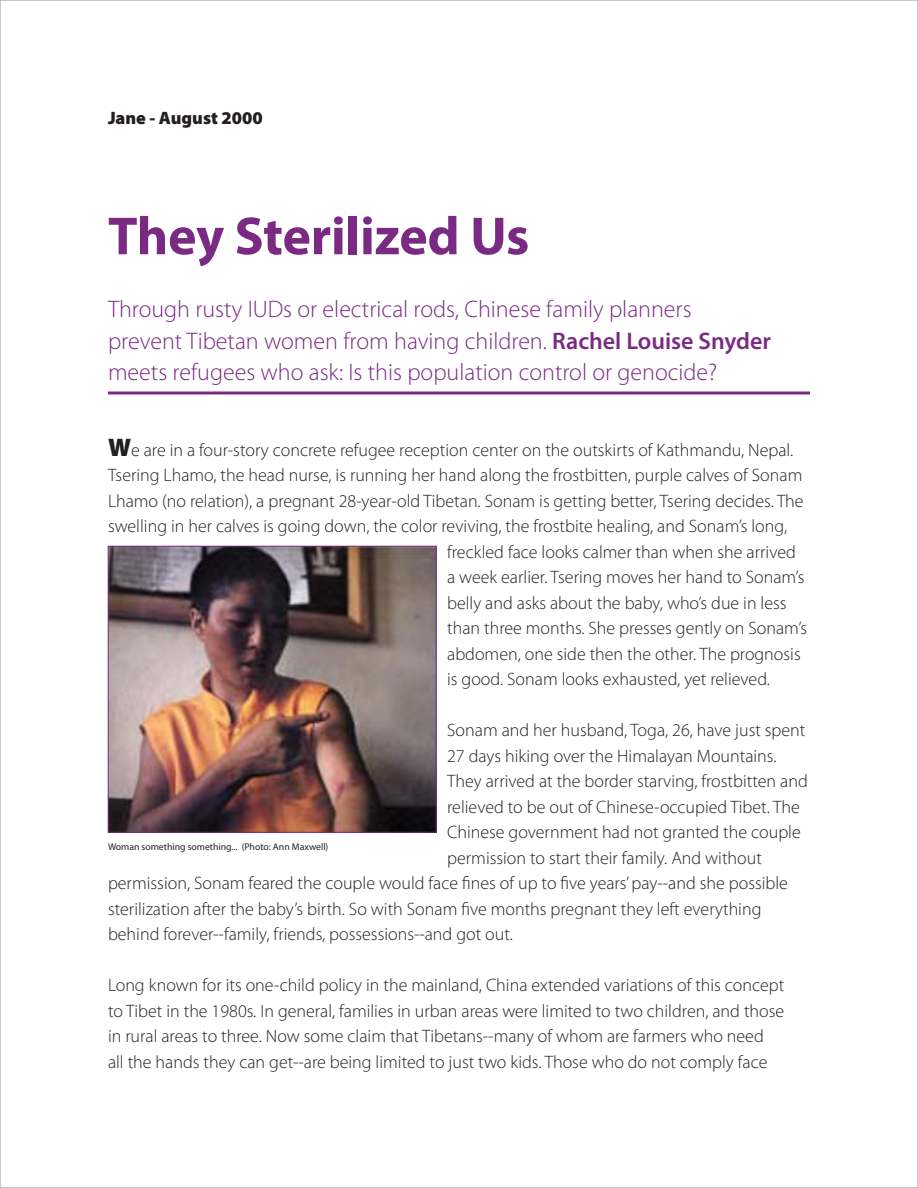
<style>
.page{position:relative;width:918px;height:1188px;background:#fff}
.page>*{position:absolute;margin:0;border:0;box-sizing:border-box;transform-origin:0 0}
.Heading_1{font:700 54px "Myriad Pro";letter-spacing:-.005em;color:#7b2a83}
.t1{font:300 24px/31.5px "Myriad Pro";color:#7b2a83}
.t2{font:300 18px/25.5px "Myriad Pro";color:#231f20}
.t3{font:900 18px "Myriad Pro";color:#231f20}
.Body_Text_2{font:9.75px "Myriad Pro";color:#231f20}
.s1{font-weight:600}
.s2{font-weight:900;font-size:25.5px}
</style>
<div class="page">
<hr style="left:108px;top:392px;width:702px;height:2px;background:#7b2a83">
<img style="left:110px;top:548px;width:324px;height:282px">
<div style="left:108px;top:546px;width:328px;height:286px;border:1px solid #7b2a83"></div>
<p class="t3" style="left:108px;top:106px;width:156px">Jane - August 2000</p>
<p class="Heading_1" style="left:108px;top:201px;width:423px">They Sterilized Us</p>
<p class="t1" style="left:108px;top:293px;width:665px">Through rusty IUDs or electrical rods, Chinese family planners prevent Tibetan women from having children. <span class="s1">Rachel Louise Snyder </span>meets refugees who ask: Is this population control or genocide?</p>
<p class="t2" style="left:108px;top:437px;width:687px"><span class="s2">W</span>e are in a four-story concrete refugee reception center on the outskirts of Kathmandu, Nepal.</p>
<p class="t2" style="left:108px;top:462px;width:696px">Tsering Lhamo, the head nurse, is running her hand along the frostbitten, purple calves of Sonam</p>
<p class="t2" style="left:108px;top:488px;width:697px">Lhamo (no relation), a pregnant 28-year-old Tibetan. Sonam is getting better, Tsering decides. The</p>
<p class="t2" style="left:108px;top:513px;width:681px">swelling in her calves is going down, the color reviving, the frostbite healing, and Sonam’s long,</p>
<p class="t2" style="left:447px;top:539px;width:350px">freckled face looks calmer than when she arrived</p>
<p class="t2" style="left:447px;top:564px;width:359px">a week earlier. Tsering moves her hand to Sonam’s</p>
<p class="t2" style="left:447px;top:590px;width:341px">belly and asks about the baby, who’s due in less</p>
<p class="t2" style="left:447px;top:615px;width:361px">than three months. She presses gently on Sonam’s</p>
<p class="t2" style="left:447px;top:641px;width:355px">abdomen, one side then the other. The prognosis</p>
<p class="t2" style="left:447px;top:666px;width:324px">is good. Sonam looks exhausted, yet relieved.</p>
<p class="t2" style="left:447px;top:717px;width:360px">Sonam and her husband, Toga, 26, have just spent</p>
<p class="t2" style="left:447px;top:743px;width:331px">27 days hiking over the Himalayan Mountains.</p>
<p class="t2" style="left:447px;top:768px;width:362px">They arrived at the border starving, frostbitten and</p>
<p class="t2" style="left:447px;top:794px;width:354px">relieved to be out of Chinese-occupied Tibet. The</p>
<p class="t2" style="left:447px;top:819px;width:355px">Chinese government had not granted the couple</p>
<p class="t2" style="left:447px;top:845px;width:316px">permission to start their family. And without</p>
<p class="t2" style="left:108px;top:870px;width:682px">permission, Sonam feared the couple would face fines of up to five years’ pay--and she possible</p>
<p class="t2" style="left:108px;top:896px;width:655px">sterilization after the baby’s birth. So with Sonam five months pregnant they left everything</p>
<p class="t2" style="left:108px;top:921px;width:407px">behind forever--family, friends, possessions--and got out.</p>
<p class="t2" style="left:108px;top:972px;width:678px">Long known for its one-child policy in the mainland, China extended variations of this concept to Tibet in the 1980s. In general, families in urban areas were limited to two children, and those in rural areas to three. Now some claim that Tibetans--many of whom are farmers who need<br>all the hands they can get--are being limited to just two kids. Those who do not comply face</p>
<p class="Body_Text_2" style="left:108px;top:841px;width:222px">Woman something something... (Photo: Ann Maxwell)</p>
</div>
